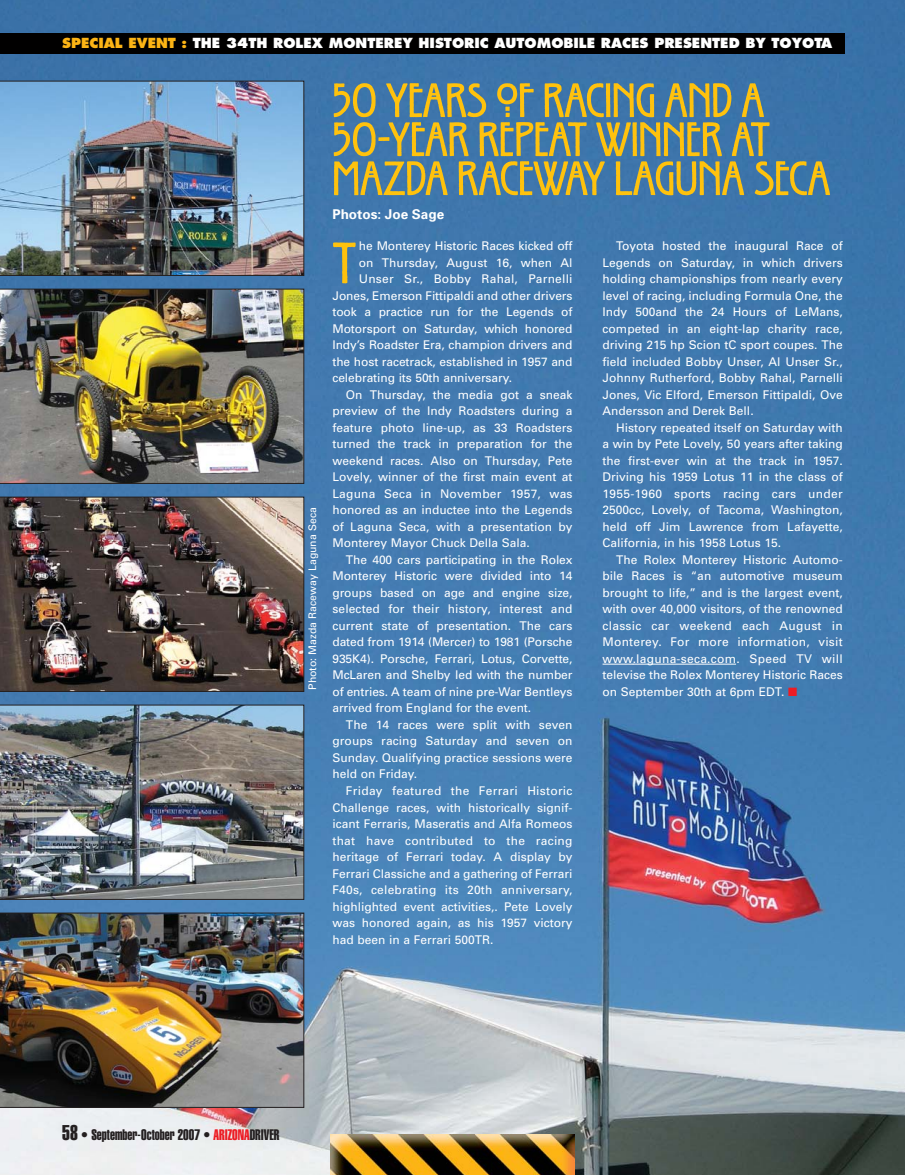
<style>
.page{position:relative;width:905px;height:1175px;background:#fff}
.page>*{position:absolute;margin:0;border:0;box-sizing:border-box;transform-origin:0 0}
.t1{font:61.5px "Willow Plain";color:#ffc20d}
.t2{font:51px/39px "Willow Plain";color:#ffc20d}
.t3{font:15px "Helvetica Extra Compressed";color:#231f20}
.t4{font:800 13.5px "Futura";color:#fff}
.t5{font:700 13.5px "Univers";color:#fff}
.t6{font:12px/16.5px "Univers";color:#fff;text-align:justify}
.t7{font:12px "Univers";letter-spacing:.02em;color:#fff}
.t8{font:10.5px "Univers";color:#fff}
.s1{color:#fcb415}
.s2{color:#ed1c24}
.s3{font-size:21px}
</style>
<div class="page">
<img style="left:0;top:0;width:904px;height:1174px">
<img style="left:0;top:81px;width:304px;height:194px">
<img style="left:0;top:289px;width:304px;height:194px">
<img style="left:0;top:497px;width:304px;height:194px">
<img style="left:0;top:705px;width:304px;height:194px">
<img style="left:0;top:913px;width:304px;height:194px">
<img style="left:331px;top:1134px;width:243px;height:40px">
<div style="left:0;top:34px;width:844px;height:20px;background:#010000"></div>
<hr style="left:602px;top:664px;width:31px;height:1px;background:#fff">
<hr style="left:632px;top:664px;width:104px;height:1px;background:#fff">
<p class="t4" style="left:62px;top:37px;width:771px"><span class="s1">SPECIAL EVENT :</span> THE 34TH ROLEX MONTEREY HISTORIC AUTOMOBILE RACES PRESENTED BY TOYOTA</p>
<p class="t8" style="left:308px;top:690px;width:184px;rotate:-90deg">Photo: Mazda Raceway Laguna Seca</p>
<h2 class="t2" style="left:332px;top:80px;width:499px">50 YEARS OF RACING AND A<br>50-YEAR REPEAT WINNER AT<br>MAZDA RACEWAY LAGUNA SECA</h2>
<p class="t5" style="left:332px;top:209px;width:113px">Photos: Joe Sage</p>
<p class="t6" style="left:602px;top:239px;width:242px;text-indent:14px">Toyota hosted the inaugural Race of Legends on Saturday, in which drivers holding championships from nearly every level of racing, including Formula One, the Indy 500and the 24 Hours of LeMans, competed in an eight-lap charity race, driving 215 hp Scion tC sport coupes. The field included Bobby Unser, Al Unser Sr., Johnny Rutherford, Bobby Rahal, Parnelli Jones, Vic Elford, Emerson Fittipaldi, Ove Andersson and Derek Bell.</p>
<p class="t6" style="left:602px;top:420px;width:242px;text-indent:14px">History repeated itself on Saturday with a win by Pete Lovely, 50 years after taking the first-ever win at the track in 1957.<br>Driving his 1959 Lotus 11 in the class of 1955-1960 sports racing cars under 2500cc, Lovely, of Tacoma, Washington, held off Jim Lawrence from Lafayette, California, in his 1958 Lotus 15.</p>
<p class="t6" style="left:602px;top:552px;width:242px;text-indent:14px">The Rolex Monterey Historic Automo&shy;bile Races is “an automotive museum brought to life,” and is the largest event, with over 40,000 visitors, of the renowned classic car weekend each August in Monterey. For more information, visit www.laguna-seca.com. Speed TV will televise the Rolex Monterey Historic Races on September 30th at 6pm EDT. <span class="s2">■</span></p>
<h1 class="t1" style="left:332px;top:226px;width:25px">T</h1>
<p class="t6" style="left:359px;top:239px;width:215px">he Monterey Historic Races kicked off</p>
<p class="t6" style="left:359px;top:255px;width:215px">on Thursday, August 16, when Al</p>
<p class="t6" style="left:359px;top:272px;width:215px">Unser Sr., Bobby Rahal, Parnelli</p>
<p class="t6" style="left:332px;top:288px;width:241px">Jones, Emerson Fittipaldi and other drivers</p>
<p class="t6" style="left:332px;top:305px;width:241px">took a practice run for the Legends of</p>
<p class="t6" style="left:332px;top:321px;width:241px">Motorsport on Saturday, which honored</p>
<p class="t6" style="left:332px;top:338px;width:241px">Indy’s Roadster Era, champion drivers and</p>
<p class="t6" style="left:332px;top:354px;width:241px">the host racetrack, established in 1957 and</p>
<p class="t6" style="left:332px;top:371px;width:181px">celebrating its 50th anniversary.</p>
<p class="t6" style="left:346px;top:387px;width:228px">On Thursday, the media got a sneak</p>
<p class="t6" style="left:332px;top:404px;width:242px">preview of the Indy Roadsters during a</p>
<p class="t6" style="left:332px;top:420px;width:242px">feature photo line-up, as 33 Roadsters</p>
<p class="t6" style="left:332px;top:437px;width:242px">turned the track in preparation for the</p>
<p class="t6" style="left:332px;top:453px;width:242px">weekend races. Also on Thursday, Pete</p>
<p class="t6" style="left:332px;top:470px;width:241px">Lovely, winner of the first main event at</p>
<p class="t6" style="left:332px;top:486px;width:242px">Laguna Seca in November 1957, was</p>
<p class="t6" style="left:332px;top:503px;width:242px">honored as an inductee into the Legends</p>
<p class="t6" style="left:332px;top:519px;width:242px">of Laguna Seca, with a presentation by</p>
<p class="t6" style="left:332px;top:536px;width:199px">Monterey Mayor Chuck Della Sala.</p>
<p class="t6" style="left:346px;top:552px;width:228px">The 400 cars participating in the Rolex</p>
<p class="t6" style="left:332px;top:569px;width:242px">Monterey Historic were divided into 14</p>
<p class="t6" style="left:332px;top:585px;width:241px">groups based on age and engine size,</p>
<p class="t6" style="left:332px;top:602px;width:242px">selected for their history, interest and</p>
<p class="t6" style="left:332px;top:618px;width:241px">current state of presentation. The cars</p>
<p class="t6" style="left:332px;top:635px;width:241px">dated from 1914 (Mercer) to 1981 (Porsche</p>
<p class="t6" style="left:332px;top:651px;width:241px">935K4). Porsche, Ferrari, Lotus, Corvette,</p>
<p class="t6" style="left:332px;top:668px;width:241px">McLaren and Shelby led with the number</p>
<p class="t6" style="left:332px;top:684px;width:241px">of entries. A team of nine pre-War Bentleys</p>
<p class="t6" style="left:332px;top:701px;width:200px">arrived from England for the event.</p>
<p class="t6" style="left:346px;top:717px;width:228px">The 14 races were split with seven</p>
<p class="t6" style="left:332px;top:734px;width:242px">groups racing Saturday and seven on</p>
<p class="t6" style="left:332px;top:750px;width:242px">Sunday. Qualifying practice sessions were</p>
<p class="t6" style="left:332px;top:767px;width:86px">held on Friday.</p>
<p class="t7" style="left:346px;top:786px;width:228px">Friday featured the Ferrari Historic</p>
<p class="t6" style="left:332px;top:800px;width:242px">Challenge races, with historically signif-</p>
<p class="t6" style="left:332px;top:816px;width:242px">icant Ferraris, Maseratis and Alfa Romeos</p>
<p class="t7" style="left:332px;top:836px;width:242px">that have contributed to the racing</p>
<p class="t6" style="left:332px;top:849px;width:242px">heritage of Ferrari today. A display by</p>
<p class="t6" style="left:332px;top:866px;width:242px">Ferrari Classiche and a gathering of Ferrari</p>
<p class="t6" style="left:332px;top:882px;width:241px">F40s, celebrating its 20th anniversary,</p>
<p class="t6" style="left:332px;top:899px;width:242px">highlighted event activities,. Pete Lovely</p>
<p class="t6" style="left:332px;top:915px;width:242px">was honored again, as his 1957 victory</p>
<p class="t6" style="left:332px;top:932px;width:163px">had been in a Ferrari 500TR.</p>
<p class="t3" style="left:62px;top:1129px;width:218px"><span class="s3">58</span> • September-October 2007 • <span class="s2">ARIZONA</span>DRIVER</p>
</div>
